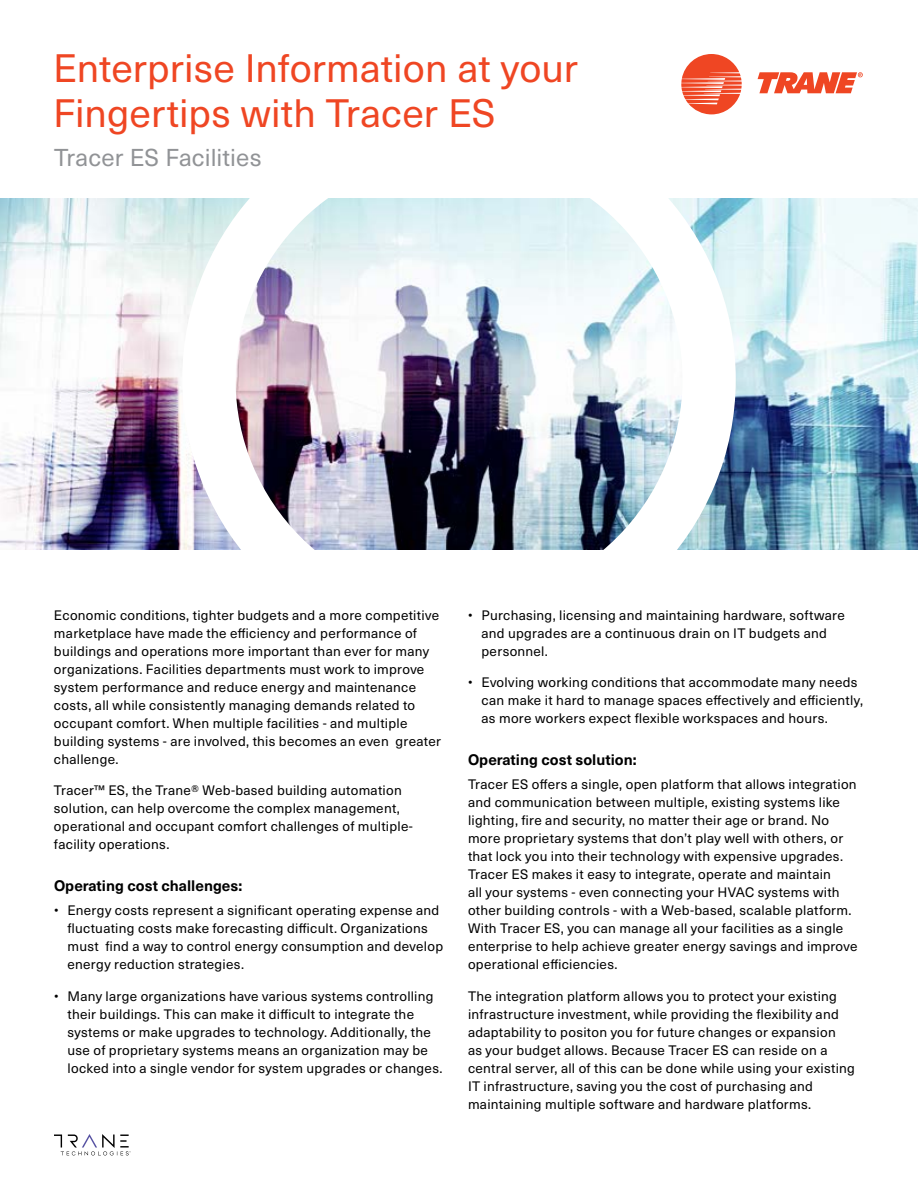
<style>
.page{position:relative;width:918px;height:1188px;background:#fff}
.page>*{position:absolute;margin:0;border:0;box-sizing:border-box;transform-origin:0 0}
.t1{font:39px/45px "Neue Haas Unica W1 G";color:#ef4623}
.t2{font:24px "Neue Haas Unica W1 G";letter-spacing:.005em;color:#919396}
.t3{font:700 15px "Neue Haas Unica W1 G";color:#000}
.t4{font:13.5px/18px "Neue Haas Unica W1 G";letter-spacing:.02em;color:#000}
</style>
<div class="page">
<svg style="left:681px;top:54px;width:61px;height:60px"></svg>
<svg style="left:758px;top:72px;width:105px;height:21px"></svg>
<svg style="left:54px;top:1134px;width:77px;height:21px"></svg>
<img style="left:0;top:199px;width:918px;height:351px">
<img style="left:182px;top:198px;width:554px;height:352px">
<h1 class="t1" style="left:53px;top:44px;width:526px">Enterprise Information at your<br>Fingertips with Tracer ES</h1>
<h2 class="t2" style="left:54px;top:140px;width:209px">Tracer ES Facilities</h2>
<p class="t4" style="left:54px;top:605px;width:389px">Economic conditions, tighter budgets and a more competitive marketplace have made the efficiency and performance of buildings and operations more important than ever for many organizations. Facilities departments must work to improve system performance and reduce energy and maintenance costs, all while consistently managing demands related to occupant comfort. When multiple facilities - and multiple building systems - are involved, this becomes an even greater challenge.</p>
<p class="t4" style="left:54px;top:781px;width:361px">Tracer™ ES, the Trane® Web-based building automation solution, can help overcome the complex management, operational and occupant comfort challenges of multiple&shy;facility operations.</p>
<p class="t3" style="left:54px;top:874px;width:190px">Operating cost challenges:</p>
<p class="t4" style="left:68px;top:901px;width:377px;text-indent:-14px">• Energy costs represent a significant operating expense and fluctuating costs make forecasting difficult. Organizations must find a way to control energy consumption and develop energy reduction strategies.</p>
<p class="t4" style="left:68px;top:986px;width:377px;text-indent:-14px">• Many large organizations have various systems controlling their buildings. This can make it difficult to integrate the systems or make upgrades to technology. Additionally, the use of proprietary systems means an organization may be locked into a single vendor for system upgrades or changes.</p>
<p class="t4" style="left:482px;top:605px;width:365px;text-indent:-14px">• Purchasing, licensing and maintaining hardware, software and upgrades are a continuous drain on IT budgets and personnel.</p>
<p class="t4" style="left:482px;top:673px;width:383px;text-indent:-14px">• Evolving working conditions that accommodate many needs can make it hard to manage spaces effectively and efficiently, as more workers expect flexible workspaces and hours.</p>
<p class="t3" style="left:468px;top:748px;width:170px">Operating cost solution:</p>
<p class="t4" style="left:468px;top:775px;width:391px">Tracer ES offers a single, open platform that allows integration and communication between multiple, existing systems like lighting, fire and security, no matter their age or brand. No more proprietary systems that don’t play well with others, or that lock you into their technology with expensive upgrades.<br>Tracer ES makes it easy to integrate, operate and maintain<br>all your systems - even connecting your HVAC systems with other building controls - with a Web-based, scalable platform.<br>With Tracer ES, you can manage all your facilities as a single enterprise to help achieve greater energy savings and improve operational efficiencies.</p>
<p class="t4" style="left:468px;top:986px;width:388px">The integration platform allows you to protect your existing infrastructure investment, while providing the flexibility and adaptability to positon you for future changes or expansion<br>as your budget allows. Because Tracer ES can reside on a central server, all of this can be done while using your existing IT infrastructure, saving you the cost of purchasing and maintaining multiple software and hardware platforms.</p>
</div>
